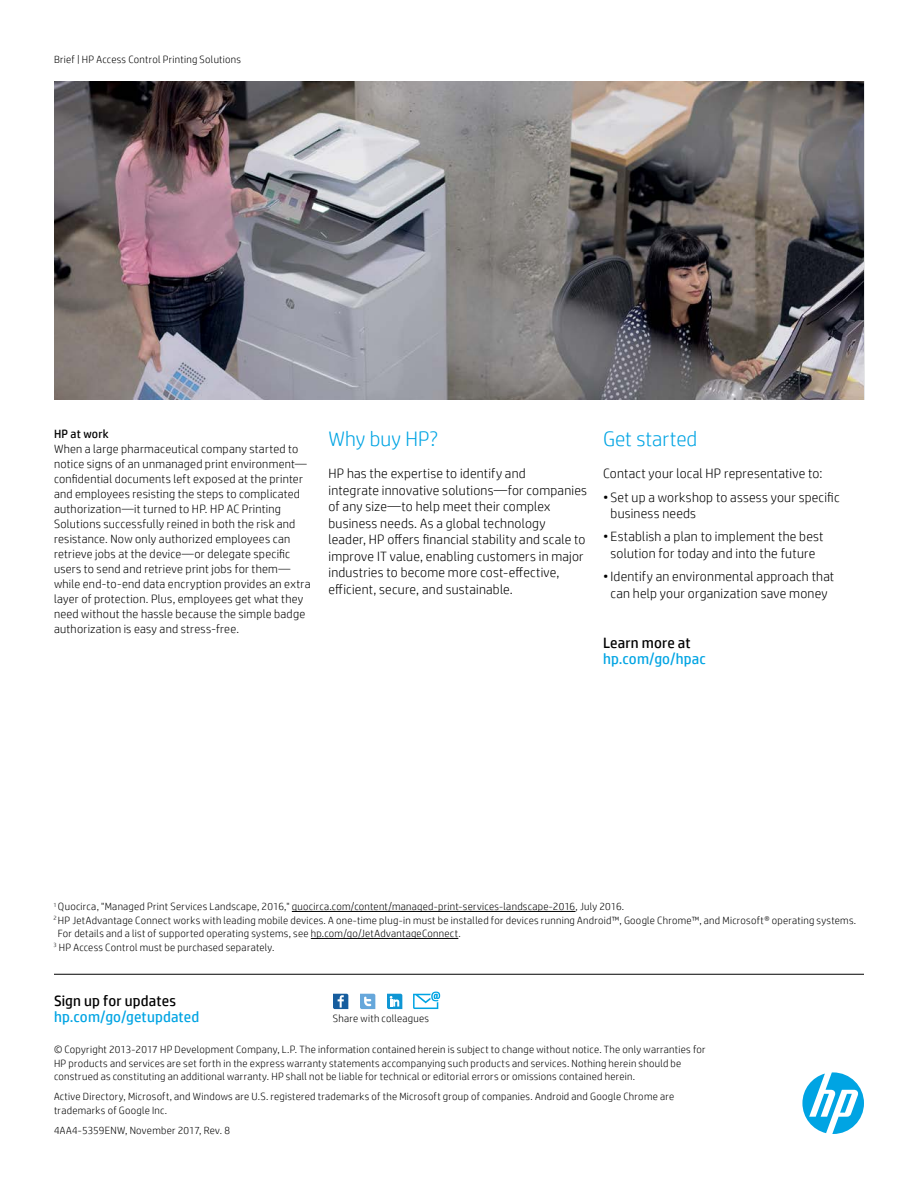
<style>
.page{position:relative;width:918px;height:1188px;background:#fff}
.page>*{position:absolute;margin:0;border:0;box-sizing:border-box;transform-origin:0 0}
.t1{font:300 21px "HP Simplified";color:#00a4e3}
.t2{font:15px "HP Simplified";letter-spacing:.01em;color:#00a4e3}
.t3{font:15px "HP Simplified";letter-spacing:.01em;color:#000}
.t4{font:300 13.5px/16.5px "HP Simplified";letter-spacing:.015em;color:#000}
.t5{font:300 12px/15px "HP Simplified";letter-spacing:.02em;color:#000}
.t6{font:12px "HP Simplified";letter-spacing:.02em;color:#000}
.t7{font:300 10.5px/13.5px "HP Simplified";letter-spacing:.025em;color:#000}
</style>
<div class="page">
<svg style="left:333px;top:994px;width:15px;height:15px"></svg>
<svg style="left:360px;top:994px;width:15px;height:15px"></svg>
<svg style="left:387px;top:994px;width:15px;height:15px"></svg>
<svg style="left:413px;top:992px;width:27px;height:17px"></svg>
<img style="left:54px;top:81px;width:810px;height:319px">
<svg style="left:802px;top:1072px;width:62px;height:62px"></svg>
<hr style="left:54px;top:974px;width:810px;height:1px;background:#000">
<hr style="left:292px;top:911px;width:284px;height:1px;background:#000">
<hr style="left:311px;top:938px;width:147px;height:1px;background:#000">
<p class="t7" style="left:54px;top:52px;width:189px">Brief | HP Access Control Printing Solutions</p>
<p class="t6" style="left:54px;top:426px;width:56px">HP at work</p>
<p class="t5" style="left:54px;top:441px;width:258px">When a large pharmaceutical company started to notice signs of an unmanaged print environment— confidential documents left exposed at the printer and employees resisting the steps to complicated authorization—it turned to HP. HP AC Printing Solutions successfully reined in both the risk and resistance. Now only authorized employees can retrieve jobs at the device—or delegate specific users to send and retrieve print jobs for them— while end-to-end data encryption provides an extra layer of protection. Plus, employees get what they need without the hassle because the simple badge authorization is easy and stress-free.</p>
<h1 class="t1" style="left:328px;top:425px;width:111px">Why buy HP?</h1>
<p class="t4" style="left:328px;top:465px;width:260px">HP has the expertise to identify and<br>integrate innovative solutions—for companies of any size—to help meet their complex business needs. As a global technology<br>leader, HP offers financial stability and scale to improve IT value, enabling customers in major industries to become more cost-effective, efficient, secure, and sustainable.</p>
<h1 class="t1" style="left:603px;top:425px;width:96px">Get started</h1>
<p class="t4" style="left:603px;top:465px;width:221px">Contact your local HP representative to:</p>
<p class="t4" style="left:611px;top:488px;width:231px;text-indent:-8px">• Set up a workshop to assess your specific business needs</p>
<p class="t4" style="left:603px;top:528px;width:222px;text-align:center">• Establish a plan to implement the best solution for today and into the future</p>
<p class="t4" style="left:603px;top:568px;width:233px;text-align:center">•Identify an environmental approach that can help your organization save money</p>
<h2 class="t3" style="left:603px;top:633px;width:89px">Learn more at</h2>
<h2 class="t2" style="left:603px;top:649px;width:104px">hp.com/go/hpac</h2>
<p class="t7" style="left:53px;top:900px;width:572px"><sup>1</sup> Quocirca, "Managed Print Services Landscape, 2016," quocirca.com/content/managed-print-services-landscape-2016, July 2016.</p>
<p class="t7" style="left:53px;top:913px;width:804px"><sup>2</sup> HP JetAdvantage Connect works with leading mobile devices. A one-time plug-in must be installed for devices running Android™, Google Chrome™, and Microsoft® operating systems.</p>
<p class="t7" style="left:58px;top:927px;width:404px">For details and a list of supported operating systems, see hp.com/go/JetAdvantageConnect.</p>
<p class="t7" style="left:53px;top:940px;width:223px"><sup>3</sup> HP Access Control must be purchased separately.</p>
<h2 class="t3" style="left:54px;top:991px;width:123px">Sign up for updates</h2>
<h2 class="t2" style="left:54px;top:1007px;width:147px">hp.com/go/getupdated</h2>
<p class="t7" style="left:333px;top:1012px;width:98px">Share with colleagues</p>
<p class="t7" style="left:54px;top:1042px;width:653px">© Copyright 2013-2017 HP Development Company, L.P. The information contained herein is subject to change without notice. The only warranties for<br>HP products and services are set forth in the express warranty statements accompanying such products and services. Nothing herein should be construed as constituting an additional warranty. HP shall not be liable for technical or editorial errors or omissions contained herein.</p>
<p class="t7" style="left:54px;top:1090px;width:622px">Active Directory, Microsoft, and Windows are U.S. registered trademarks of the Microsoft group of companies. Android and Google Chrome are trademarks of Google Inc.</p>
<p class="t7" style="left:54px;top:1123px;width:178px">4AA4-5359ENW, November 2017, Rev. 8</p>
</div>
